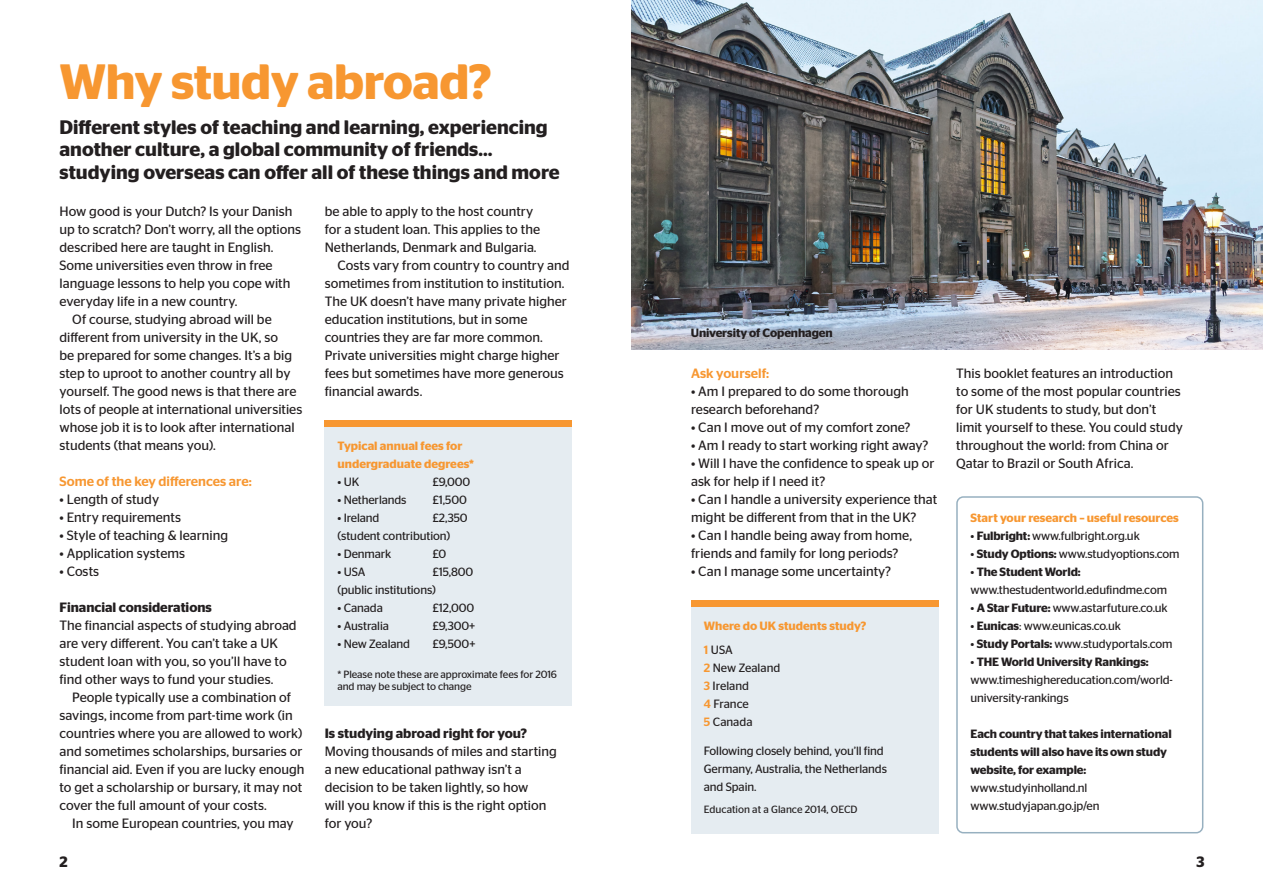
<style>
.page{position:relative;width:1263px;height:893px;background:#fff}
.page>*{position:absolute;margin:0;border:0;box-sizing:border-box;transform-origin:0 0}
.t1{font:600 49.5px "Stag Sans";letter-spacing:-.01em;color:#f79731}
.t2{font:600 19.5px/22.5px "Stag Sans";color:#231f20}
.t3{font:600 15px "Stag Sans";color:#231f20}
.t4{font:13.5px/18px "Stag Sans";color:#231f20}
.t5{font:600 13.5px "Stag Sans";color:#231f20}
.t6{font:500 13.5px "Stag Sans";color:#f79731}
.t7{font:12px/18px "Stag Sans";letter-spacing:-.01em;color:#231f20}
.t8{font:600 12px/18px "Stag Sans";letter-spacing:-.01em;color:#231f20}
.t9{font:600 12px/18px "Stag Sans";color:#f79731}
.t10{font:10.5px/12px "Stag Sans";letter-spacing:-.01em;color:#231f20}
.s1{font-weight:500;color:#f79731}
.s2{font-weight:600}
.s3{font-weight:400}
</style>
<div class="page">
<div style="left:325px;top:424px;width:247px;height:282px;background:#e5ecf1"></div>
<div style="left:325px;top:420px;width:247px;height:7px;background:#f79731"></div>
<img style="left:632px;top:0;width:631px;height:349px">
<div style="left:691px;top:604px;width:247px;height:229px;background:#e5ecf1"></div>
<div style="left:691px;top:600px;width:247px;height:7px;background:#f79731"></div>
<div style="left:956px;top:496px;width:247px;height:337px;border:2px solid #97b0c0;border-radius:6px"></div>
<p class="t1" style="left:60px;top:53px;width:434px">Why study abroad?</p>
<p class="t2" style="left:60px;top:116px;width:502px">Different styles of teaching and learning, experiencing another culture, a global community of friends… studying overseas can offer all of these things and more</p>
<p class="t4" style="left:60px;top:202px;width:243px">How good is your Dutch? Is your Danish up to scratch? Don’t worry, all the options described here are taught in English.<br>Some universities even throw in free language lessons to help you cope with everyday life in a new country.</p>
<p class="t4" style="left:60px;top:310px;width:244px;text-indent:13px">Of course, studying abroad will be different from university in the UK, so<br>be prepared for some changes. It’s a big step to uproot to another country all by yourself. The good news is that there are lots of people at international universities whose job it is to look after international students (that means you).</p>
<p class="t6" style="left:60px;top:473px;width:194px">Some of the key differences are:</p>
<p class="t4" style="left:60px;top:490px;width:101px">• Length of study</p>
<p class="t4" style="left:60px;top:508px;width:123px">• Entry requirements</p>
<p class="t4" style="left:60px;top:526px;width:170px">• Style of teaching &amp; learning</p>
<p class="t4" style="left:60px;top:544px;width:127px">• Application systems</p>
<p class="t4" style="left:60px;top:562px;width:41px">• Costs</p>
<p class="t5" style="left:60px;top:599px;width:154px">Financial considerations</p>
<p class="t4" style="left:60px;top:616px;width:239px">The financial aspects of studying abroad are very different. You can’t take a UK student loan with you, so you’ll have to</p>
<p class="t4" style="left:60px;top:670px;width:215px">find other ways to fund your studies.</p>
<p class="t4" style="left:60px;top:688px;width:246px;text-indent:13px">People typically use a combination of savings, income from part-time work (in countries where you are allowed to work) and sometimes scholarships, bursaries or financial aid. Even if you are lucky enough to get a scholarship or bursary, it may not cover the full amount of your costs.</p>
<p class="t4" style="left:72px;top:814px;width:223px">In some European countries, you may</p>
<p class="t3" style="left:60px;top:853px;width:10px">2</p>
<p class="t4" style="left:325px;top:202px;width:217px">be able to apply to the host country for a student loan. This applies to the<br>Netherlands, Denmark and Bulgaria.</p>
<p class="t4" style="left:325px;top:256px;width:246px;text-indent:13px">Costs vary from country to country and sometimes from institution to institution.<br>The UK doesn’t have many private higher education institutions, but in some countries they are far more common.<br>Private universities might charge higher fees but sometimes have more generous financial awards.</p>
<p class="t9" style="left:337px;top:437px;width:138px">Typical annual fees for undergraduate degrees*</p>
<p class="t7" style="left:337px;top:473px;width:23px">• UK</p>
<p class="t7" style="left:433px;top:473px;width:39px">£9,000</p>
<p class="t7" style="left:337px;top:491px;width:71px">• Netherlands</p>
<p class="t7" style="left:433px;top:491px;width:36px">£1,500</p>
<p class="t7" style="left:337px;top:509px;width:43px">• Ireland</p>
<p class="t7" style="left:433px;top:509px;width:36px">£2,350</p>
<p class="t7" style="left:337px;top:527px;width:114px">(student contribution)</p>
<p class="t7" style="left:337px;top:545px;width:55px">• Denmark</p>
<p class="t7" style="left:433px;top:545px;width:15px">£0</p>
<p class="t7" style="left:337px;top:563px;width:29px">• USA</p>
<p class="t7" style="left:433px;top:563px;width:42px">£15,800</p>
<p class="t7" style="left:337px;top:581px;width:100px">(public institutions)</p>
<p class="t7" style="left:337px;top:599px;width:47px">• Canada</p>
<p class="t7" style="left:433px;top:599px;width:43px">£12,000</p>
<p class="t7" style="left:337px;top:617px;width:53px">• Australia</p>
<p class="t7" style="left:433px;top:617px;width:44px">£9,300+</p>
<p class="t7" style="left:337px;top:635px;width:74px">• New Zealand</p>
<p class="t7" style="left:433px;top:635px;width:44px">£9,500+</p>
<p class="t10" style="left:337px;top:668px;width:221px">* Please note these are approximate fees for 2016 and may be subject to change</p>
<p class="t5" style="left:325px;top:725px;width:204px">Is studying abroad right for you?</p>
<p class="t4" style="left:325px;top:742px;width:234px">Moving thousands of miles and starting</p>
<p class="t4" style="left:325px;top:760px;width:205px">a new educational pathway isn’t a decision to be taken lightly, so how</p>
<p class="t4" style="left:325px;top:796px;width:223px">will you know if this is the right option</p>
<p class="t4" style="left:325px;top:814px;width:49px">for you?</p>
<p class="t8" style="left:691px;top:324px;width:143px">University of Copenhagen</p>
<p class="t6" style="left:691px;top:365px;width:80px">Ask yourself:</p>
<p class="t4" style="left:691px;top:382px;width:219px">• Am I prepared to do some thorough research beforehand?</p>
<p class="t4" style="left:691px;top:418px;width:221px">• Can I move out of my comfort zone?</p>
<p class="t4" style="left:691px;top:436px;width:239px">• Am I ready to start working right away?</p>
<p class="t4" style="left:691px;top:454px;width:245px">• Will I have the confidence to speak up or ask for help if I need it?</p>
<p class="t4" style="left:691px;top:490px;width:248px">• Can I handle a university experience that might be different from that in the UK?</p>
<p class="t4" style="left:691px;top:526px;width:223px">• Can I handle being away from home, friends and family for long periods?</p>
<p class="t4" style="left:691px;top:562px;width:202px">• Can I manage some uncertainty?</p>
<p class="t9" style="left:704px;top:617px;width:164px">Where do UK students study?</p>
<p class="t7" style="left:704px;top:641px;width:31px"><span class="s1">1</span> USA</p>
<p class="t7" style="left:704px;top:659px;width:78px"><span class="s1">2</span> New Zealand</p>
<p class="t7" style="left:704px;top:677px;width:47px"><span class="s1">3</span> Ireland</p>
<p class="t7" style="left:704px;top:695px;width:47px"><span class="s1">4</span> France</p>
<p class="t7" style="left:704px;top:713px;width:50px"><span class="s1">5</span> Canada</p>
<p class="t7" style="left:704px;top:741px;width:185px">Following closely behind, you’ll find<br>Germany, Australia, the Netherlands</p>
<p class="t7" style="left:704px;top:777px;width:54px">and Spain.</p>
<p class="t10" style="left:704px;top:803px;width:155px">Education at a Glance 2014, OECD</p>
<p class="t4" style="left:956px;top:364px;width:228px">This booklet features an introduction to some of the most popular countries for UK students to study, but don’t limit yourself to these. You could study throughout the world: from China or Qatar to Brazil or South Africa.</p>
<p class="t9" style="left:970px;top:509px;width:210px">Start your research – useful resources</p>
<p class="t7" style="left:970px;top:527px;width:171px">• <span class="s2">Fulbright:</span> www.fulbright.org.uk</p>
<p class="t7" style="left:970px;top:545px;width:210px">• <span class="s2">Study Options:</span> www.studyoptions.com</p>
<p class="t8" style="left:970px;top:563px;width:112px"><span class="s3">•</span> The Student World:</p>
<p class="t7" style="left:970px;top:581px;width:198px">www.thestudentworld.edufindme.com</p>
<p class="t7" style="left:970px;top:599px;width:199px">• <span class="s2">A Star Future:</span> www.astarfuture.co.uk</p>
<p class="t7" style="left:970px;top:617px;width:152px">• <span class="s2">Eunicas</span>: www.eunicas.co.uk</p>
<p class="t7" style="left:970px;top:635px;width:204px">• <span class="s2">Study Portals:</span> www.studyportals.com</p>
<p class="t7" style="left:970px;top:653px;width:204px">• <span class="s2">THE World University Rankings: </span>www.timeshighereducation.com/world&shy;university-rankings</p>
<p class="t8" style="left:970px;top:725px;width:203px">Each country that takes international students will also have its own study website, for example:</p>
<p class="t7" style="left:970px;top:779px;width:118px">www.studyinholland.nl</p>
<p class="t7" style="left:970px;top:797px;width:131px">www.studyjapan.go.jp/en</p>
<p class="t3" style="left:1196px;top:853px;width:10px">3</p>
</div>
